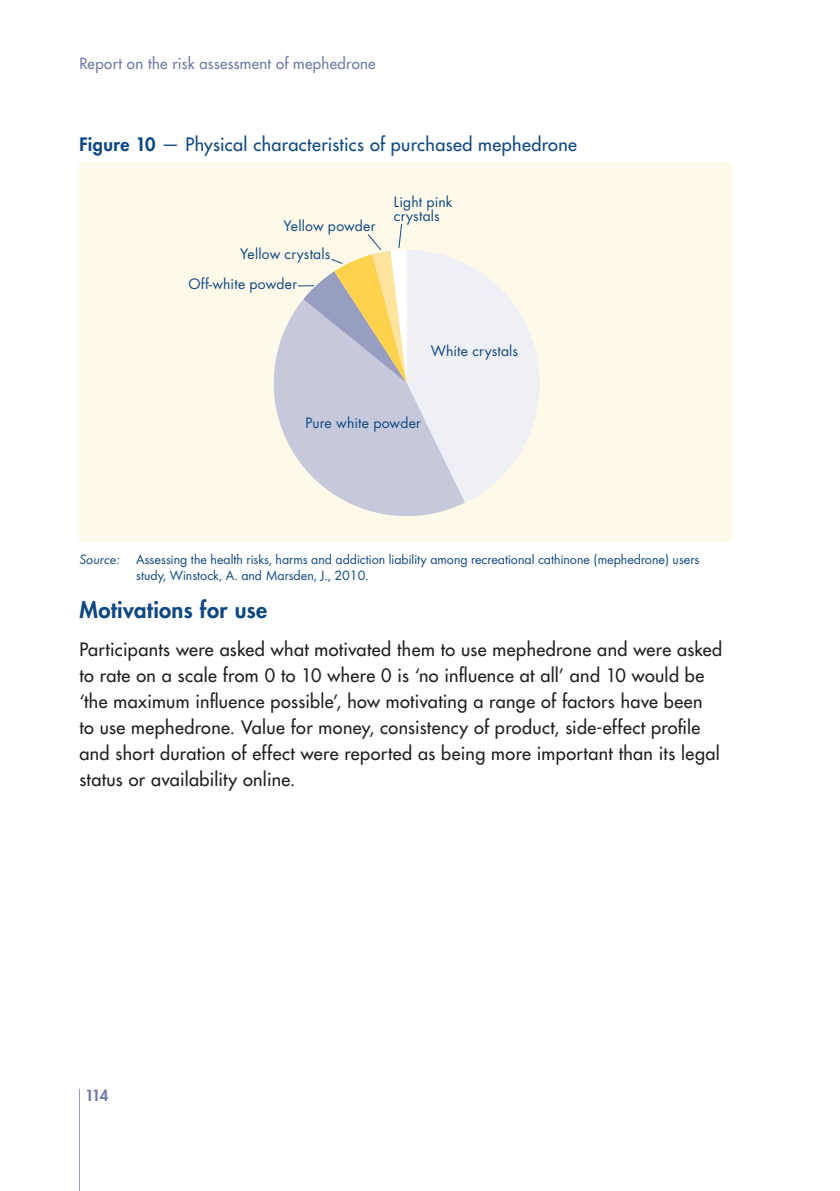
<style>
.page{position:relative;width:840px;height:1191px;background:#fff}
.page>*{position:absolute;margin:0;border:0;box-sizing:border-box;transform-origin:0 0}
.A2_HEADING{font:800 22px "Futura Std";letter-spacing:.015em;color:#0e4882}
._3_1_TEXTE{font:500 18px/26px "Futura Std";letter-spacing:.02em;color:#231f20}
.A4_HEADING{font:500 18px "Futura Std";letter-spacing:.015em;color:#0e4882}
.t1{font:500 15px "Futura Std";letter-spacing:.02em;color:#707ba6}
.t2{font:800 15px "Futura Std";color:#707ba6}
.TABLE_NOTES_SOURCES{font:14px/16px "Futura Boo";color:#0e4882}
.t3{font:14px/14px "Futura Std";letter-spacing:.01em;color:#0e4882}
.s1{font-weight:800}
.s2{font-family:"Futura Boo Obl"}
</style>
<div class="page">
<hr style="left:79px;top:1089px;width:1px;height:102px;background:#989ebf">
<div style="left:79px;top:162px;width:652px;height:380px;background:#fef9e9"></div>
<svg style="left:273px;top:307px;width:191px;height:209px"></svg>
<svg style="left:298px;top:224px;width:241px;height:278px"></svg>
<p class="t1" style="left:79px;top:54px;width:297px">Report on the risk assessment of mephedrone</p>
<p class="A4_HEADING" style="left:79px;top:133px;width:499px"><span class="s1">Figure 10</span> — Physical characteristics of purchased mephedrone</p>
<p class="t3" style="left:283px;top:219px;width:93px">Yellow powder</p>
<p class="t3" style="left:240px;top:247px;width:92px">Yellow crystals</p>
<p class="t3" style="left:188px;top:277px;width:110px">Off-white powder</p>
<p class="t3" style="left:394px;top:195px;width:60px">Light pink crystals</p>
<p class="t3" style="left:430px;top:344px;width:89px">White crystals</p>
<p class="t3" style="left:305px;top:416px;width:117px">Pure white powder</p>
<p class="TABLE_NOTES_SOURCES" style="left:136px;top:551px;width:564px;text-indent:-57px"><span class="s2">Source:</span> Assessing the health risks, harms and addiction liability among recreational cathinone (mephedrone) users study, Winstock, A. and Marsden, J., 2010.</p>
<p class="A2_HEADING" style="left:79px;top:596px;width:189px">Motivations for use</p>
<p class="_3_1_TEXTE" style="left:79px;top:636px;width:644px">Participants were asked what motivated them to use mephedrone and were asked to rate on a scale from 0 to 10 where 0 is ‘no influence at all’ and 10 would be ‘the maximum influence possible’, how motivating a range of factors have been<br>to use mephedrone. Value for money, consistency of product, side-effect profile and short duration of effect were reported as being more important than its legal status or availability online.</p>
<p class="t2" style="left:85px;top:1086px;width:25px">114</p>
</div>
